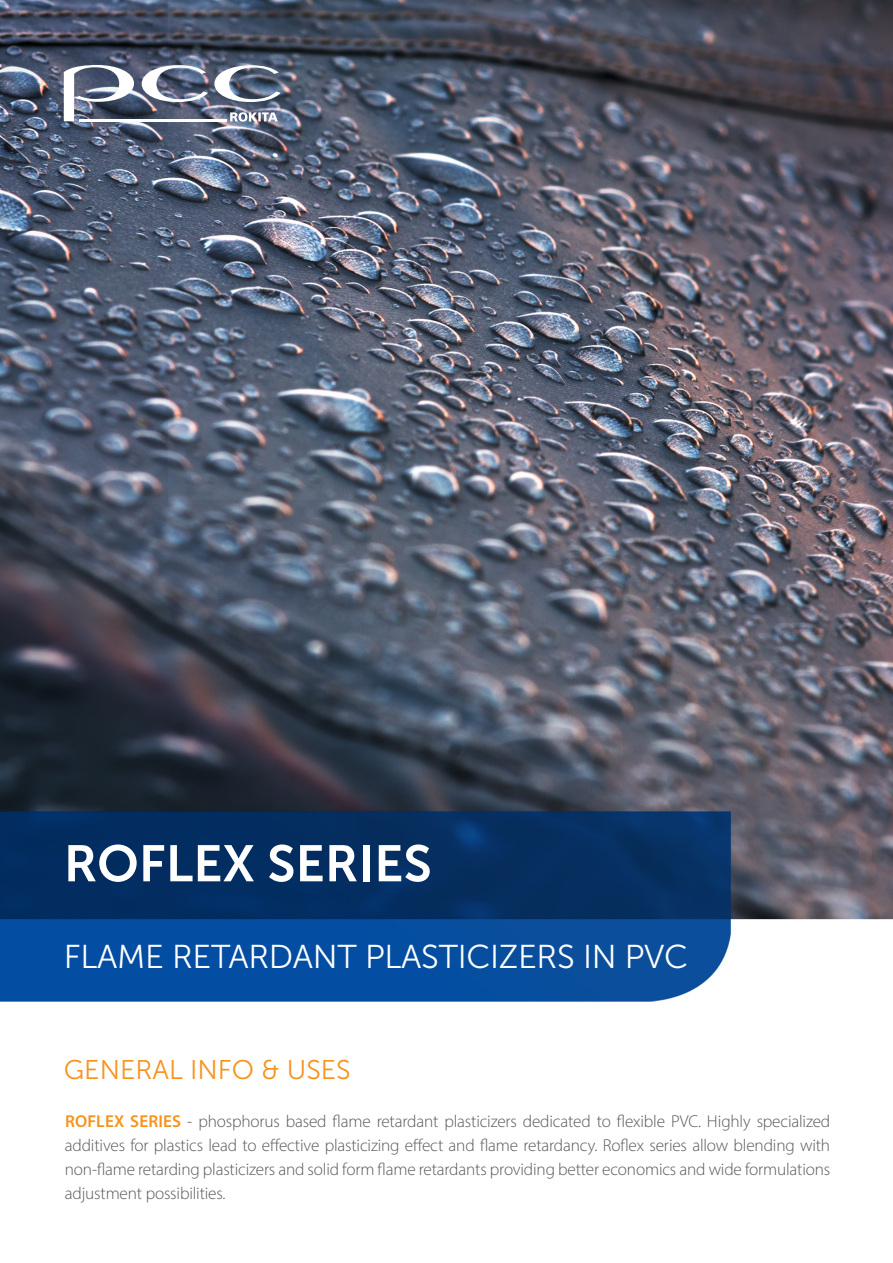
<style>
.page{position:relative;width:893px;height:1263px;background:#fff}
.page>*{position:absolute;margin:0;border:0;box-sizing:border-box;transform-origin:0 0}
.t1{font:51px "Museo Sans 700";color:#fff}
.t2{font:33px "Museo Sans 300";letter-spacing:-.01em;color:#fff}
.t3{font:27px "Museo Sans 300";color:#f7931d}
.t4{font:300 17.25px/24px "Myriad Pro";letter-spacing:-.01em;color:#57585a;text-align:justify}
.s1{font-weight:600;color:#f7931d}
</style>
<div class="page">
<img style="left:0;top:0;width:893px;height:1002px">
<svg style="left:214px;top:65px;width:67px;height:37px"></svg>
<svg style="left:142px;top:65px;width:66px;height:37px"></svg>
<svg style="left:64px;top:65px;width:70px;height:56px"></svg>
<hr style="left:79px;top:119px;width:148px;height:2px;background:#fff">
<svg style="left:230px;top:112px;width:48px;height:10px"></svg>
<p class="t1" style="left:64px;top:835px;width:369px">ROFLEX SERIES</p>
<p class="t2" style="left:64px;top:939px;width:626px">FLAME RETARDANT PLASTICIZERS IN PVC</p>
<p class="t3" style="left:64px;top:1055px;width:289px">GENERAL INFO &amp; USES</p>
<p class="t4" style="left:65px;top:1109px;width:767px"><span class="s1">ROFLEX SERIES</span> - phosphorus based flame retardant plasticizers dedicated to flexible PVC. Highly specialized additives for plastics lead to effective plasticizing effect and flame retardancy. Roflex series allow blending with non-flame retarding plasticizers and solid form flame retardants providing better economics and wide formulations adjustment possibilities.</p>
</div>
